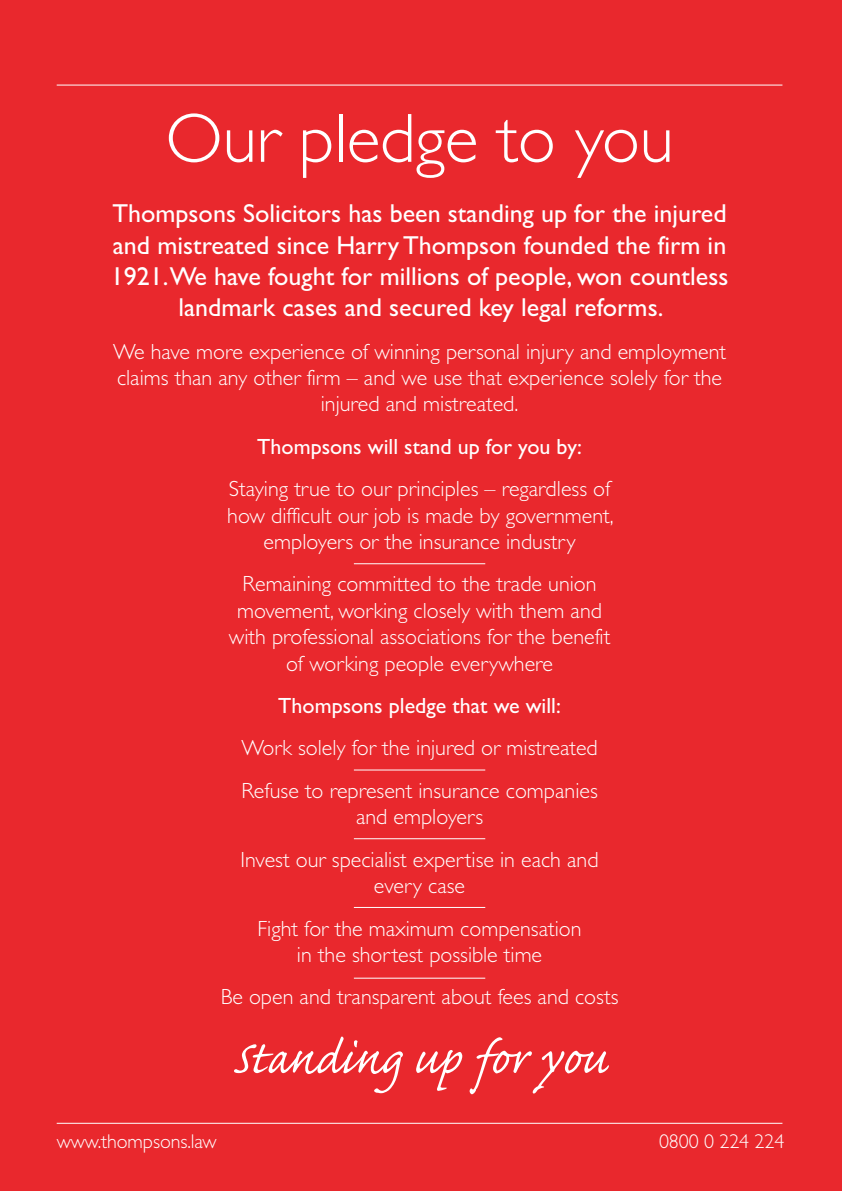
<style>
.page{position:relative;width:842px;height:1191px;background:#e9282d}
.page>*{position:absolute;margin:0;border:0;box-sizing:border-box;transform-origin:0 0}
.t1{font:300 70px "Gill Sans";letter-spacing:-.005em;color:#fff}
.t2{font:60px "Caflisch Script Pro";letter-spacing:.005em;color:#fff}
.t3{font:26px/31.2px "Gill Sans";color:#fff;text-align:center}
.t4{font:300 22px/26.4px "Gill Sans";color:#fff;text-align:center}
.t5{font:22px "Gill Sans";color:#fff}
.t6{font:300 20px "Gill Sans";letter-spacing:-.005em;color:#fff}
</style>
<div class="page">
<hr style="left:57px;top:85px;width:725px;height:1px;background:#fff">
<hr style="left:57px;top:1123px;width:725px;height:1px;background:#fff">
<hr style="left:354px;top:563px;width:131px;height:1px;background:#fff">
<hr style="left:354px;top:769px;width:131px;height:1px;background:#fff">
<hr style="left:354px;top:838px;width:131px;height:1px;background:#fff">
<hr style="left:354px;top:907px;width:131px;height:1px;background:#fff">
<hr style="left:354px;top:977px;width:131px;height:1px;background:#fff">
<h1 class="t1" style="left:165px;top:97px;width:510px">Our pledge to you</h1>
<p class="t3" style="left:111px;top:198px;width:619px">Thompsons Solicitors has been standing up for the injured and mistreated since Harry Thompson founded the firm in 1921.We have fought for millions of people, won countless landmark cases and secured key legal reforms.</p>
<p class="t4" style="left:113px;top:338px;width:615px">We have more experience of winning personal injury and employment claims than any other firm – and we use that experience solely for the injured and mistreated.</p>
<p class="t5" style="left:257px;top:433px;width:326px">Thompsons will stand up for you by:</p>
<p class="t4" style="left:227px;top:475px;width:388px">Staying true to our principles – regardless of how difficult our job is made by government, employers or the insurance industry</p>
<p class="t4" style="left:229px;top:570px;width:383px">Remaining committed to the trade union movement, working closely with them and with professional associations for the benefit of working people everywhere</p>
<p class="t5" style="left:278px;top:692px;width:284px">Thompsons pledge that we will:</p>
<p class="t4" style="left:241px;top:726px;width:358px;line-height:42.4px;text-align:left">Work solely for the injured or mistreated<br>Refuse to represent insurance companies</p>
<p class="t4" style="left:241px;top:795px;width:359px;line-height:42.4px">and employers<br>Invest our specialist expertise in each and</p>
<p class="t4" style="left:258px;top:864px;width:325px;line-height:42.4px">every case<br>Fight for the maximum compensation</p>
<p class="t4" style="left:221px;top:933px;width:399px;line-height:42.4px">in the shortest possible time<br>Be open and transparent about fees and costs</p>
<h2 class="t2" style="left:232px;top:1016px;width:378px">Standing up for you</h2>
<p class="t6" style="left:57px;top:1129px;width:162px">www.thompsons.law</p>
<p class="t6" style="left:659px;top:1129px;width:127px">0800 0 224 224</p>
</div>
